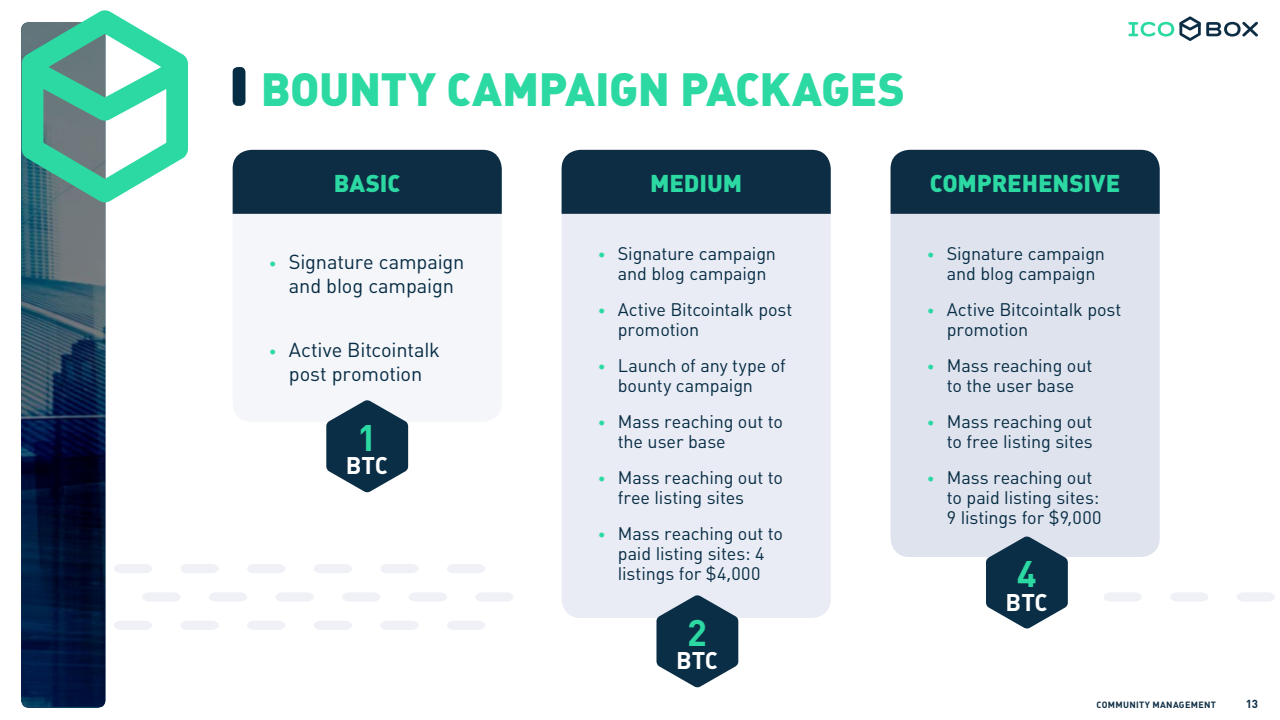
<style>
.page{position:relative;width:1280px;height:720px;background:#fff}
.page>*{position:absolute;margin:0;border:0;box-sizing:border-box;transform-origin:0 0}
.t1{font:900 46px "Plumb";letter-spacing:-.01em;color:#2cd9a2}
.t2{font:700 36.6px "Plumb";color:#2cd9a2}
.t3{font:900 24px "Plumb";color:#2cd9a2}
.t4{font:700 23.8px "Plumb";letter-spacing:-.01em;color:#fff}
.t5{font:20px/24px "Plumb";letter-spacing:-.01em;color:#072d45;text-align:center}
.t6{font:18px/20px "Plumb";letter-spacing:-.005em;color:#072d45}
.t7{font:700 11.5px "Plumb";color:#0d2d44}
.t8{font:700 9px "Plumb";letter-spacing:.035em;color:#0d2d44}
.s1{font-size:15px;color:#2cd9a2}
</style>
<div class="page">
<img style="left:21px;top:26px;width:84px;height:681px">
<svg style="left:1128px;top:16px;width:130px;height:25px"></svg>
<svg style="left:22px;top:10px;width:166px;height:193px"></svg>
<div style="left:233px;top:67px;width:12px;height:39px;background:#072d45;border-radius:5px"></div>
<div style="left:233px;top:150px;width:269px;height:272px;background:#f5f6fa;border-radius:19px"></div>
<div style="left:233px;top:150px;width:269px;height:64px;background:#0d2d44"></div>
<div style="left:562px;top:150px;width:269px;height:468px;background:#e9ecf4;border-radius:19px"></div>
<div style="left:891px;top:150px;width:269px;height:407px;background:#dfe3ed;border-radius:19px"></div>
<div style="left:562px;top:150px;width:269px;height:64px;background:#0d2d44"></div>
<div style="left:891px;top:150px;width:269px;height:64px;background:#0d2d44"></div>
<svg style="left:326px;top:400px;width:82px;height:93px"></svg>
<svg style="left:656px;top:595px;width:82px;height:93px"></svg>
<svg style="left:986px;top:536px;width:82px;height:93px"></svg>
<svg style="left:114px;top:564px;width:38px;height:9px"></svg>
<svg style="left:1104px;top:592px;width:38px;height:9px"></svg>
<svg style="left:447px;top:564px;width:38px;height:9px"></svg>
<svg style="left:181px;top:564px;width:38px;height:9px"></svg>
<svg style="left:1170px;top:592px;width:38px;height:9px"></svg>
<svg style="left:381px;top:564px;width:37px;height:9px"></svg>
<svg style="left:247px;top:564px;width:38px;height:9px"></svg>
<svg style="left:1237px;top:592px;width:38px;height:9px"></svg>
<svg style="left:314px;top:564px;width:38px;height:9px"></svg>
<svg style="left:142px;top:592px;width:38px;height:9px"></svg>
<svg style="left:476px;top:592px;width:37px;height:9px"></svg>
<svg style="left:209px;top:592px;width:38px;height:9px"></svg>
<svg style="left:409px;top:592px;width:38px;height:9px"></svg>
<svg style="left:276px;top:592px;width:38px;height:9px"></svg>
<svg style="left:342px;top:592px;width:38px;height:9px"></svg>
<svg style="left:114px;top:621px;width:38px;height:9px"></svg>
<svg style="left:447px;top:621px;width:38px;height:9px"></svg>
<svg style="left:181px;top:621px;width:38px;height:9px"></svg>
<svg style="left:381px;top:621px;width:37px;height:9px"></svg>
<svg style="left:247px;top:621px;width:38px;height:9px"></svg>
<svg style="left:314px;top:621px;width:38px;height:9px"></svg>
<h1 class="t1" style="left:261px;top:63px;width:646px">BOUNTY CAMPAIGN PACKAGES</h1>
<h3 class="t3" style="left:334px;top:169px;width:68px">BASIC</h3>
<h3 class="t3" style="left:650px;top:169px;width:94px">MEDIUM</h3>
<h3 class="t3" style="left:930px;top:169px;width:192px">COMPREHENSIVE</h3>
<p class="t5" style="left:269px;top:250px;width:197px"><span class="s1">•</span> Signature campaign and blog campaign</p>
<p class="t5" style="left:269px;top:338px;width:173px"><span class="s1">•</span> Active Bitcointalk post promotion</p>
<h2 class="t2" style="left:357px;top:417px;width:21px">1</h2>
<h3 class="t4" style="left:346px;top:452px;width:44px">BTC</h3>
<p class="t6" style="left:598px;top:244px;width:180px;text-align:center"><span class="s1">•</span> Signature campaign and blog campaign</p>
<p class="t6" style="left:618px;top:300px;width:176px;text-indent:-20px"><span class="s1">•</span> Active Bitcointalk post promotion</p>
<p class="t6" style="left:618px;top:356px;width:169px;text-indent:-20px"><span class="s1">•</span> Launch of any type of bounty campaign</p>
<p class="t6" style="left:618px;top:412px;width:167px;text-indent:-20px"><span class="s1">•</span> Mass reaching out to the user base</p>
<p class="t6" style="left:618px;top:468px;width:167px;text-indent:-20px"><span class="s1">•</span> Mass reaching out to free listing sites</p>
<p class="t6" style="left:598px;top:524px;width:187px;text-align:center"><span class="s1">•</span> Mass reaching out to paid listing sites: 4 listings for $4,000</p>
<h2 class="t2" style="left:687px;top:612px;width:21px">2</h2>
<h3 class="t4" style="left:676px;top:647px;width:44px">BTC</h3>
<p class="t6" style="left:927px;top:244px;width:180px;text-align:center"><span class="s1">•</span> Signature campaign and blog campaign</p>
<p class="t6" style="left:947px;top:300px;width:176px;text-indent:-20px"><span class="s1">•</span> Active Bitcointalk post promotion</p>
<p class="t6" style="left:927px;top:356px;width:167px;text-align:center"><span class="s1">•</span> Mass reaching out to the user base</p>
<p class="t6" style="left:927px;top:412px;width:168px;text-align:right"><span class="s1">•</span> Mass reaching out to free listing sites</p>
<p class="t6" style="left:947px;top:468px;width:156px;text-indent:-20px"><span class="s1">•</span> Mass reaching out to paid listing sites:<br>9 listings for $9,000</p>
<h2 class="t2" style="left:1017px;top:553px;width:21px">4</h2>
<h3 class="t4" style="left:1006px;top:589px;width:44px">BTC</h3>
<p class="t8" style="left:1097px;top:700px;width:121px">COMMUNITY MANAGEMENT</p>
<p class="t7" style="left:1246px;top:697px;width:14px">13</p>
</div>
